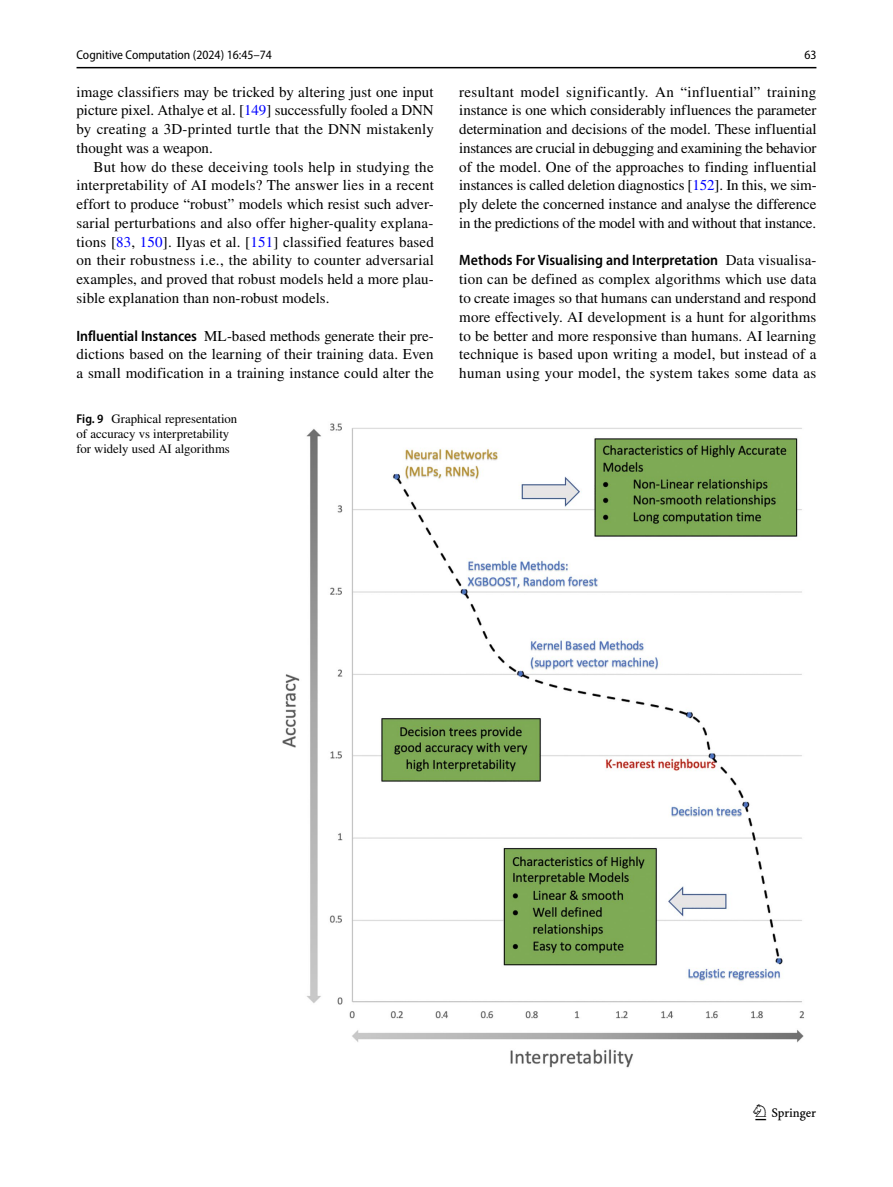
<style>
.page{position:relative;width:893px;height:1187px;background:#fff}
.page>*{position:absolute;margin:0;border:0;box-sizing:border-box;transform-origin:0 0}
.t1{font:22.5px "Springnew Regular 3";color:#000}
.t2{font:15px/18.8px "STIX";letter-spacing:.01em;color:#000;text-align:justify}
.t3{font:600 semi-condensed 15px "Myriad Pro";letter-spacing:.005em;color:#000}
.t4{font:12.75px/15px "STIX";color:#000}
.t5{font:semi-condensed 12.75px "Myriad Pro";color:#000}
.s1{color:#00f}
.s2{font-family:"Myriad Pro";font-weight:600;font-stretch:semi-condensed}
.s3{font-family:"STIX";font-weight:400;font-stretch:normal}
</style>
<div class="page">
<hr style="left:77px;top:67px;width:739px;height:1px;background:#000">
<img style="left:282px;top:423px;width:522px;height:645px">
<p class="t5" style="left:77px;top:48px;width:197px">Cognitive Computation (2024) 16:45–74</p>
<p class="t5" style="left:804px;top:48px;width:14px">63</p>
<p class="t2" style="left:77px;top:83px;width:359px">image classifiers may be tricked by altering just one input picture pixel. Athalye et al. [<span class="s1">149</span>] successfully fooled a DNN by creating a 3D-printed turtle that the DNN mistakenly thought was a weapon.</p>
<p class="t2" style="left:77px;top:158px;width:359px;text-indent:17px">But how do these deceiving tools help in studying the interpretability of AI models? The answer lies in a recent effort to produce “robust” models which resist such adver&shy;sarial perturbations and also offer higher-quality explana&shy;tions [<span class="s1">83</span>, <span class="s1">150</span>]. Ilyas et al. [<span class="s1">151</span>] classified features based on their robustness i.e., the ability to counter adversarial examples, and proved that robust models held a more plau&shy;sible explanation than non-robust models.</p>
<p class="t2" style="left:77px;top:327px;width:359px"><span class="s2">Influential Instances</span> ML-based methods generate their pre&shy;dictions based on the learning of their training data. Even a small modification in a training instance could alter the</p>
<p class="t4" style="left:77px;top:412px;width:162px"><span class="s2">Fig. 9</span> Graphical representation of accuracy vs interpretability for widely used AI algorithms</p>
<p class="t2" style="left:459px;top:83px;width:359px">resultant model significantly. An “influential” training instance is one which considerably influences the parameter determination and decisions of the model. These influential instances are crucial in debugging and examining the behavior of the model. One of the approaches to finding influential instances is called deletion diagnostics [<span class="s1">152</span>]. In this, we sim&shy;ply delete the concerned instance and analyse the difference in the predictions of the model with and without that instance.</p>
<p class="t3" style="left:459px;top:252px;width:359px">Methods For Visualising and Interpretation <span class="s3">Data visualisa-</span></p>
<p class="t2" style="left:459px;top:271px;width:359px">tion can be defined as complex algorithms which use data to create images so that humans can understand and respond more effectively. AI development is a hunt for algorithms to be better and more responsive than humans. AI learning technique is based upon writing a model, but instead of a human using your model, the system takes some data as</p>
<h1 class="t1" style="left:755px;top:1104px;width:62px">1 3</h1>
</div>
